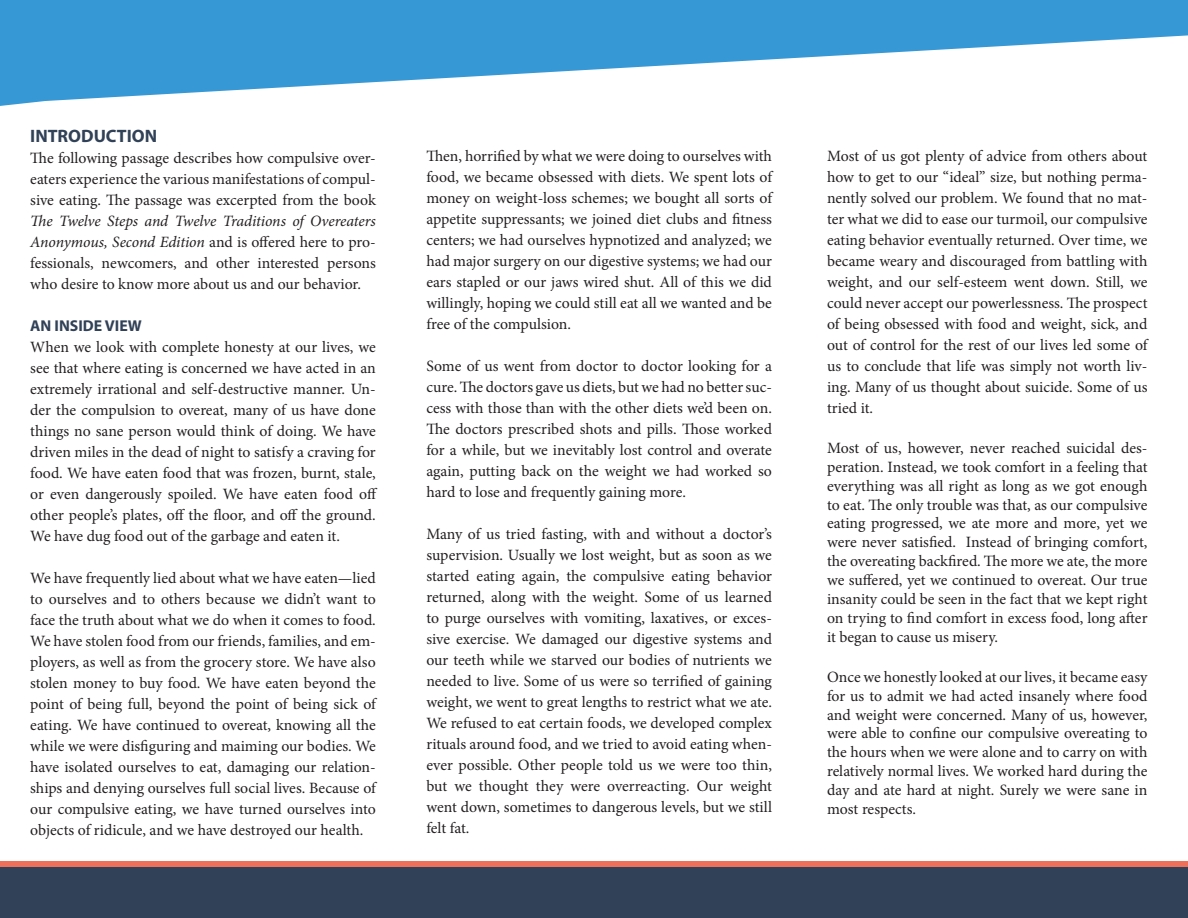
<style>
.page{position:relative;width:1188px;height:918px;background:#fff}
.page>*{position:absolute;margin:0;border:0;box-sizing:border-box;transform-origin:0 0}
.t1{font:700 18px "Myriad Pro";color:#314157}
.Main_text_no_indent{font:15.75px/21px "Minion Pro";letter-spacing:-.005em;color:#231f20;text-align:justify}
.t2{font:700 15.75px "Myriad Pro";color:#314157}
.s1{font-style:italic}
</style>
<div class="page">
<svg style="left:0;top:0;width:1188px;height:106px;fill:#3698d4"></svg>
<div style="left:0;top:861px;width:1188px;height:53px;background:#ee6f5a"></div>
<div style="left:0;top:867px;width:1188px;height:51px;background:#314157"></div>
<p class="t1" style="left:30px;top:124px;width:129px">INTRODUCTION</p>
<p class="Main_text_no_indent" style="left:30px;top:148px;width:347px">The following passage describes how compulsive over&shy;eaters experience the various manifestations of compul&shy;sive eating. The passage was excerpted from the book <span class="s1">The Twelve Steps and Twelve Traditions of Overeaters Anonymous, Second Edition</span> and is offered here to pro&shy;fessionals, newcomers, and other interested persons who desire to know more about us and our behavior.</p>
<p class="t2" style="left:30px;top:315px;width:113px">AN INSIDE VIEW</p>
<p class="Main_text_no_indent" style="left:30px;top:337px;width:349px">When we look with complete honesty at our lives, we see that where eating is concerned we have acted in an extremely irrational and self-destructive manner. Un&shy;der the compulsion to overeat, many of us have done things no sane person would think of doing. We have driven miles in the dead of night to satisfy a craving for food. We have eaten food that was frozen, burnt, stale, or even dangerously spoiled. We have eaten food off other people’s plates, off the floor, and off the ground.<br>We have dug food out of the garbage and eaten it.</p>
<p class="Main_text_no_indent" style="left:30px;top:568px;width:347px">We have frequently lied about what we have eaten—lied to ourselves and to others because we didn’t want to face the truth about what we do when it comes to food.<br>We have stolen food from our friends, families, and em&shy;ployers, as well as from the grocery store. We have also stolen money to buy food. We have eaten beyond the point of being full, beyond the point of being sick of eating. We have continued to overeat, knowing all the while we were disfiguring and maiming our bodies. We have isolated ourselves to eat, damaging our relation&shy;ships and denying ourselves full social lives. Because of our compulsive eating, we have turned ourselves into objects of ridicule, and we have destroyed our health.</p>
<p class="Main_text_no_indent" style="left:426px;top:146px;width:347px">Then, horrified by what we were doing to ourselves with food, we became obsessed with diets. We spent lots of money on weight-loss schemes; we bought all sorts of appetite suppressants; we joined diet clubs and fitness centers; we had ourselves hypnotized and analyzed; we had major surgery on our digestive systems; we had our ears stapled or our jaws wired shut. All of this we did willingly, hoping we could still eat all we wanted and be free of the compulsion.</p>
<p class="Main_text_no_indent" style="left:426px;top:356px;width:347px">Some of us went from doctor to doctor looking for a cure. The doctors gave us diets, but we had no better suc&shy;cess with those than with the other diets we’d been on.<br>The doctors prescribed shots and pills. Those worked for a while, but we inevitably lost control and overate again, putting back on the weight we had worked so hard to lose and frequently gaining more.</p>
<p class="Main_text_no_indent" style="left:426px;top:524px;width:347px">Many of us tried fasting, with and without a doctor’s supervision. Usually we lost weight, but as soon as we started eating again, the compulsive eating behavior returned, along with the weight. Some of us learned to purge ourselves with vomiting, laxatives, or exces&shy;sive exercise. We damaged our digestive systems and our teeth while we starved our bodies of nutrients we needed to live. Some of us were so terrified of gaining weight, we went to great lengths to restrict what we ate.<br>We refused to eat certain foods, we developed complex rituals around food, and we tried to avoid eating when&shy;ever possible. Other people told us we were too thin, but we thought they were overreacting. Our weight went down, sometimes to dangerous levels, but we still felt fat.</p>
<p class="Main_text_no_indent" style="left:827px;top:146px;width:322px">Most of us got plenty of advice from others about how to get to our “ideal” size, but nothing perma&shy;nently solved our problem. We found that no mat&shy;ter what we did to ease our turmoil, our compulsive eating behavior eventually returned. Over time, we became weary and discouraged from battling with weight, and our self-esteem went down. Still, we could never accept our powerlessness. The prospect of being obsessed with food and weight, sick, and out of control for the rest of our lives led some of us to conclude that life was simply not worth liv&shy;ing. Many of us thought about suicide. Some of us tried it.</p>
<p class="Main_text_no_indent" style="left:827px;top:438px;width:322px;line-height:18.9px">Most of us, however, never reached suicidal des&shy;peration. Instead, we took comfort in a feeling that everything was all right as long as we got enough to eat. The only trouble was that, as our compulsive eating progressed, we ate more and more, yet we were never satisfied. Instead of bringing comfort, the overeating backfired. The more we ate, the more we suffered, yet we continued to overeat. Our true insanity could be seen in the fact that we kept right on trying to find comfort in excess food, long after it began to cause us misery.</p>
<p class="Main_text_no_indent" style="left:827px;top:667px;width:322px;line-height:18.9px">Once we honestly looked at our lives, it became easy for us to admit we had acted insanely where food and weight were concerned. Many of us, however, were able to confine our compulsive overeating to the hours when we were alone and to carry on with relatively normal lives. We worked hard during the day and ate hard at night. Surely we were sane in most respects.</p>
</div>
